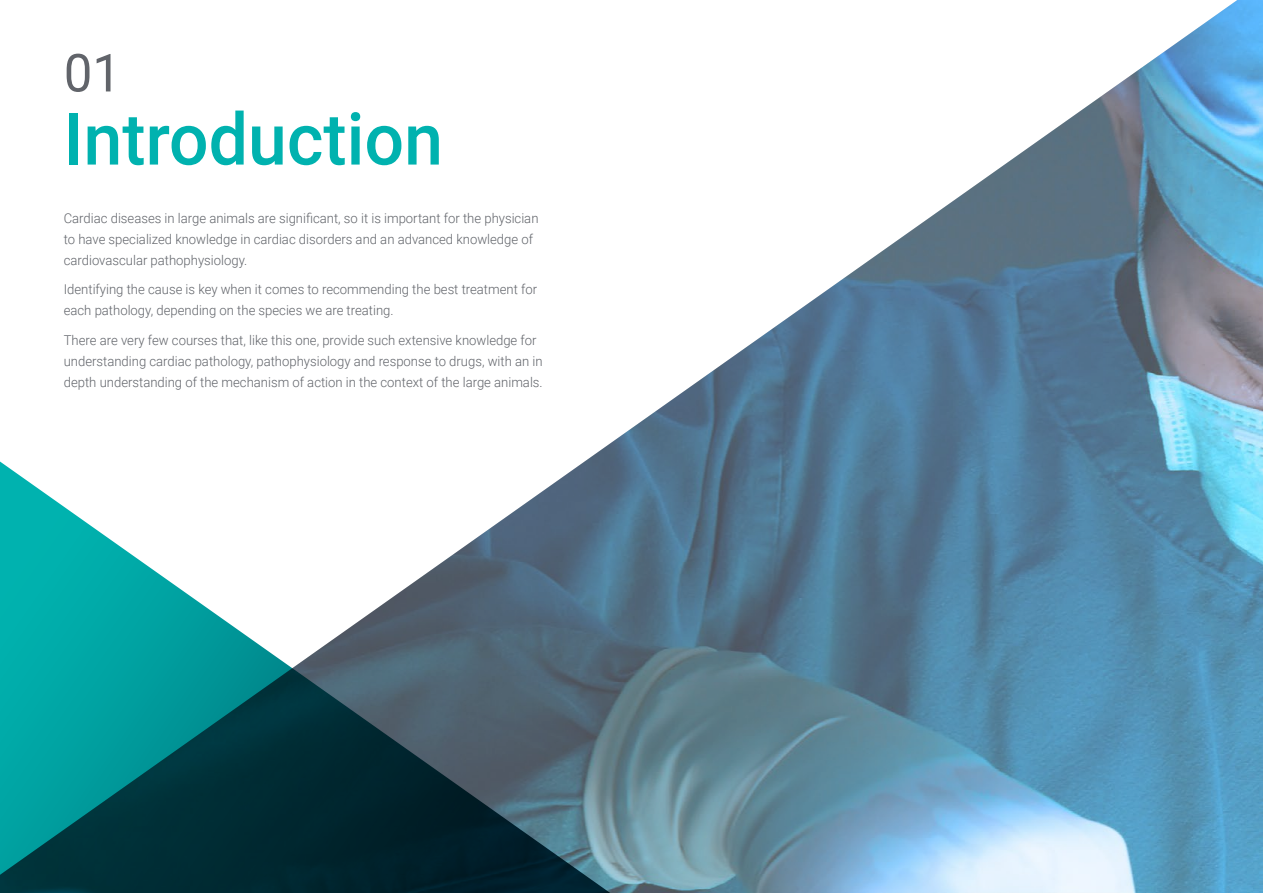
<style>
.page{position:relative;width:1263px;height:893px;background:#fff}
.page>*{position:absolute;margin:0;border:0;box-sizing:border-box;transform-origin:0 0}
.t1{font:500 72px "Roboto";color:#00b2af}
.t2{font:52.5px "Roboto";color:#61646a}
.t3{font:300 13.5px/21px "Roboto";color:#61646a}
</style>
<div class="page">
<img style="left:606px;top:0;width:657px;height:893px">
<svg style="left:0;top:446px;width:640px;height:447px"></svg>
<h2 class="t2" style="left:64px;top:36px;width:59px">01</h2>
<h1 class="t1" style="left:64px;top:89px;width:381px">Introduction</h1>
<p class="t3" style="left:64px;top:207px;width:476px">Cardiac diseases in large animals are significant, so it is important for the physician to have specialized knowledge in cardiac disorders and an advanced knowledge of cardiovascular pathophysiology.</p>
<p class="t3" style="left:64px;top:278px;width:475px">Identifying the cause is key when it comes to recommending the best treatment for each pathology, depending on the species we are treating.</p>
<p class="t3" style="left:64px;top:329px;width:480px">There are very few courses that, like this one, provide such extensive knowledge for understanding cardiac pathology, pathophysiology and response to drugs, with an in depth understanding of the mechanism of action in the context of the large animals.</p>
</div>
